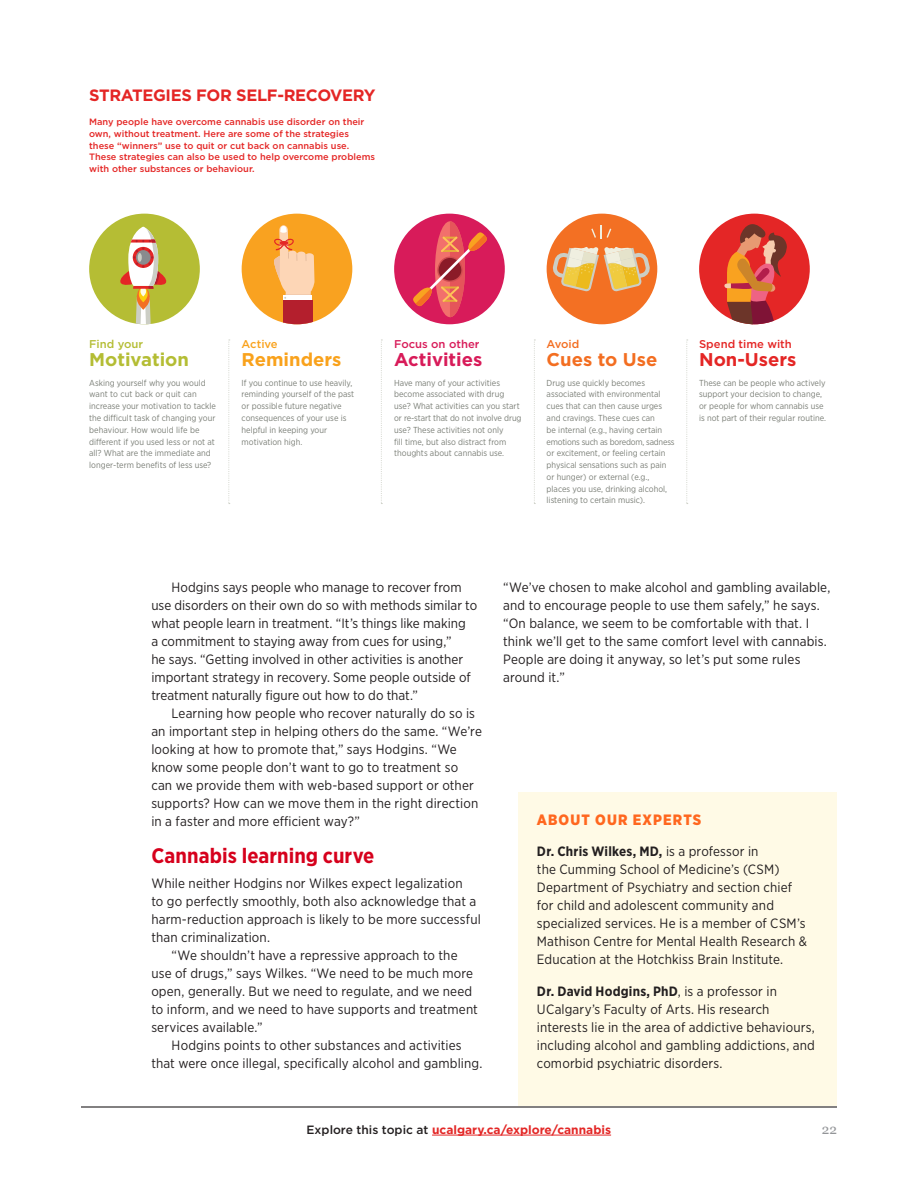
<style>
.page{position:relative;width:918px;height:1188px;background:#fff}
.page>*{position:absolute;margin:0;border:0;box-sizing:border-box;transform-origin:0 0}
.t1{font:700 21px "Gotham Narrow";letter-spacing:.005em;color:#d6001c}
.t2{font:700 18.45px "Gotham";color:#d81b59}
.t3{font:700 18.45px "Gotham";color:#b4bd34}
.t4{font:700 18.45px "Gotham";color:#f9a21c}
.t5{font:700 18.45px "Gotham";color:#e42625}
.t6{font:700 18.45px "Gotham";color:#f36e21}
.t7{font:700 16.35px "Gotham";letter-spacing:-.02em;color:#e42625}
.About_our_experts{font:900 15px "Gotham Narrow";letter-spacing:.07em;color:#ff671f}
.Txt_body{font:13.5px/18px "Gotham Narrow";letter-spacing:.005em;color:#231f20}
.Txt_body_no_indent{font:13.5px/18px "Gotham Narrow";letter-spacing:.01em;color:#231f20}
.t8{font:13.5px "Georgia";color:#939598}
.t9{font:700 12px "Gotham";color:#e32726}
.t10{font:500 11.25px "Gotham";color:#e42625}
.t11{font:500 11.25px "Gotham";color:#d81b59}
.t12{font:500 11.25px "Gotham";color:#b4bd34}
.t13{font:500 11.25px "Gotham";color:#f9a21c}
.t14{font:500 11.25px "Gotham";letter-spacing:-.015em;color:#f36e21}
.t15{font:500 9.15px/11.9px "Gotham";color:#e42625}
.t16{font:8.7px/11.9px "Gotham Narrow";color:#7b7f77}
.s1{font-weight:700}
.s2{font-weight:500;color:#231f20}
</style>
<div class="page">
<div style="left:518px;top:792px;width:319px;height:314px;background:#fffae6"></div>
<hr style="left:432px;top:1135px;width:179px;height:1px;background:#e32726">
<hr style="left:81px;top:1106px;width:756px;height:2px;background:#231f20">
<div style="left:89px;top:214px;width:111px;height:110px;background:#b5bd34;border-radius:50%"></div>
<svg style="left:105px;top:297px;width:87px;height:27px"></svg>
<svg style="left:137px;top:287px;width:13px;height:23px"></svg>
<svg style="left:139px;top:287px;width:9px;height:15px"></svg>
<svg style="left:140px;top:287px;width:6px;height:10px"></svg>
<svg style="left:120px;top:227px;width:47px;height:62px"></svg>
<div style="left:242px;top:214px;width:110px;height:110px;background:#f9a220;border-radius:50%"></div>
<svg style="left:274px;top:225px;width:41px;height:99px"></svg>
<div style="left:394px;top:214px;width:111px;height:110px;background:#d81b5a;border-radius:50%"></div>
<svg style="left:411px;top:221px;width:78px;height:96px"></svg>
<div style="left:547px;top:214px;width:110px;height:110px;background:#f37023;border-radius:50%"></div>
<svg style="left:552px;top:247px;width:98px;height:45px"></svg>
<svg style="left:591px;top:225px;width:20px;height:14px"></svg>
<div style="left:699px;top:214px;width:111px;height:110px;background:#e42626;border-radius:50%"></div>
<svg style="left:724px;top:223px;width:64px;height:101px"></svg>
<svg style="left:228px;top:339px;width:2px;height:165px"></svg>
<svg style="left:381px;top:339px;width:1px;height:165px"></svg>
<svg style="left:534px;top:339px;width:1px;height:165px"></svg>
<svg style="left:686px;top:339px;width:2px;height:165px"></svg>
<p class="t7" style="left:89px;top:84px;width:288px">STRATEGIES FOR SELF-RECOVERY</p>
<p class="t15" style="left:89px;top:116px;width:287px">Many people have overcome cannabis use disorder on their own, without treatment. Here are some of the strategies these “winners” use to quit or cut back on cannabis use.<br>These strategies can also be used to help overcome problems with other substances or behaviour.</p>
<p class="t12" style="left:89px;top:337px;width:55px">Find your</p>
<p class="t3" style="left:89px;top:348px;width:101px">Motivation</p>
<p class="t13" style="left:242px;top:337px;width:38px">Active</p>
<p class="t4" style="left:242px;top:348px;width:101px">Reminders</p>
<p class="t11" style="left:394px;top:337px;width:87px">Focus on other</p>
<p class="t2" style="left:394px;top:348px;width:90px">Activities</p>
<p class="t14" style="left:547px;top:337px;width:34px">Avoid</p>
<p class="t6" style="left:547px;top:348px;width:112px">Cues to Use</p>
<p class="t10" style="left:699px;top:337px;width:94px">Spend time with</p>
<p class="t5" style="left:699px;top:348px;width:99px">Non-Users</p>
<p class="t16" style="left:89px;top:376px;width:128px">Asking yourself why you would want to cut back or quit can increase your motivation to tackle the difficult task of changing your behaviour. How would life be different if you used less or not at all? What are the immediate and longer-term benefits of less use?</p>
<p class="t16" style="left:242px;top:376px;width:114px">If you continue to use heavily, reminding yourself of the past or possible future negative consequences of your use is helpful in keeping your motivation high.</p>
<p class="t16" style="left:394px;top:376px;width:129px">Have many of your activities become associated with drug use? What activities can you start or re-start that do not involve drug use? These activities not only<br>fill time, but also distract from thoughts about cannabis use.</p>
<p class="t16" style="left:547px;top:376px;width:129px">Drug use quickly becomes associated with environmental cues that can then cause urges and cravings. These cues can<br>be internal (e.g., having certain emotions such as boredom, sadness or excitement, or feeling certain physical sensations such as pain or hunger) or external (e.g., places you use, drinking alcohol, listening to certain music).</p>
<p class="t16" style="left:699px;top:376px;width:128px">These can be people who actively support your decision to change, or people for whom cannabis use is not part of their regular routine.</p>
<p class="Txt_body" style="left:151px;top:578px;width:327px;text-indent:20px">Hodgins says people who manage to recover from use disorders on their own do so with methods similar to what people learn in treatment. “It’s things like making<br>a commitment to staying away from cues for using,”<br>he says. “Getting involved in other activities is another important strategy in recovery. Some people outside of treatment naturally figure out how to do that.”</p>
<p class="Txt_body" style="left:151px;top:704px;width:332px;text-indent:20px">Learning how people who recover naturally do so is an important step in helping others do the same. “We’re looking at how to promote that,” says Hodgins. “We know some people don’t want to go to treatment so can we provide them with web-based support or other supports? How can we move them in the right direction in a faster and more efficient way?”</p>
<h2 class="t1" style="left:151px;top:842px;width:225px">Cannabis learning curve</h2>
<p class="Txt_body_no_indent" style="left:151px;top:874px;width:331px">While neither Hodgins nor Wilkes expect legalization<br>to go perfectly smoothly, both also acknowledge that a harm-reduction approach is likely to be more successful than criminalization.</p>
<p class="Txt_body" style="left:151px;top:946px;width:328px;text-indent:20px">“We shouldn’t have a repressive approach to the use of drugs,” says Wilkes. “We need to be much more open, generally. But we need to regulate, and we need to inform, and we need to have supports and treatment services available.”</p>
<p class="Txt_body" style="left:151px;top:1036px;width:333px;text-align:center">Hodgins points to other substances and activities<br>that were once illegal, specifically alcohol and gambling.</p>
<p class="Txt_body" style="left:503px;top:578px;width:329px">“We’ve chosen to make alcohol and gambling available, and to encourage people to use them safely,” he says. “On balance, we seem to be comfortable with that. I think we’ll get to the same comfort level with cannabis.<br>People are doing it anyway, so let’s put some rules around it.”</p>
<p class="About_our_experts" style="left:537px;top:810px;width:166px">ABOUT OUR EXPERTS</p>
<p class="Txt_body_no_indent" style="left:537px;top:842px;width:272px"><span class="s1">Dr. Chris Wilkes, MD,</span> is a professor in<br>the Cumming School of Medicine’s (CSM)<br>Department of Psychiatry and section chief for child and adolescent community and specialized services. He is a member of CSM’s Mathison Centre for Mental Health Research &amp; Education at the Hotchkiss Brain Institute.</p>
<p class="Txt_body_no_indent" style="left:537px;top:982px;width:280px"><span class="s1">Dr. David Hodgins, PhD</span>, is a professor in UCalgary’s Faculty of Arts. His research interests lie in the area of addictive behaviours, including alcohol and gambling addictions, and comorbid psychiatric disorders.</p>
<p class="t9" style="left:307px;top:1122px;width:306px"><span class="s2">Explore this topic at</span> ucalgary.ca/explore/cannabis</p>
<p class="t8" style="left:822px;top:1120px;width:17px">22</p>
</div>
